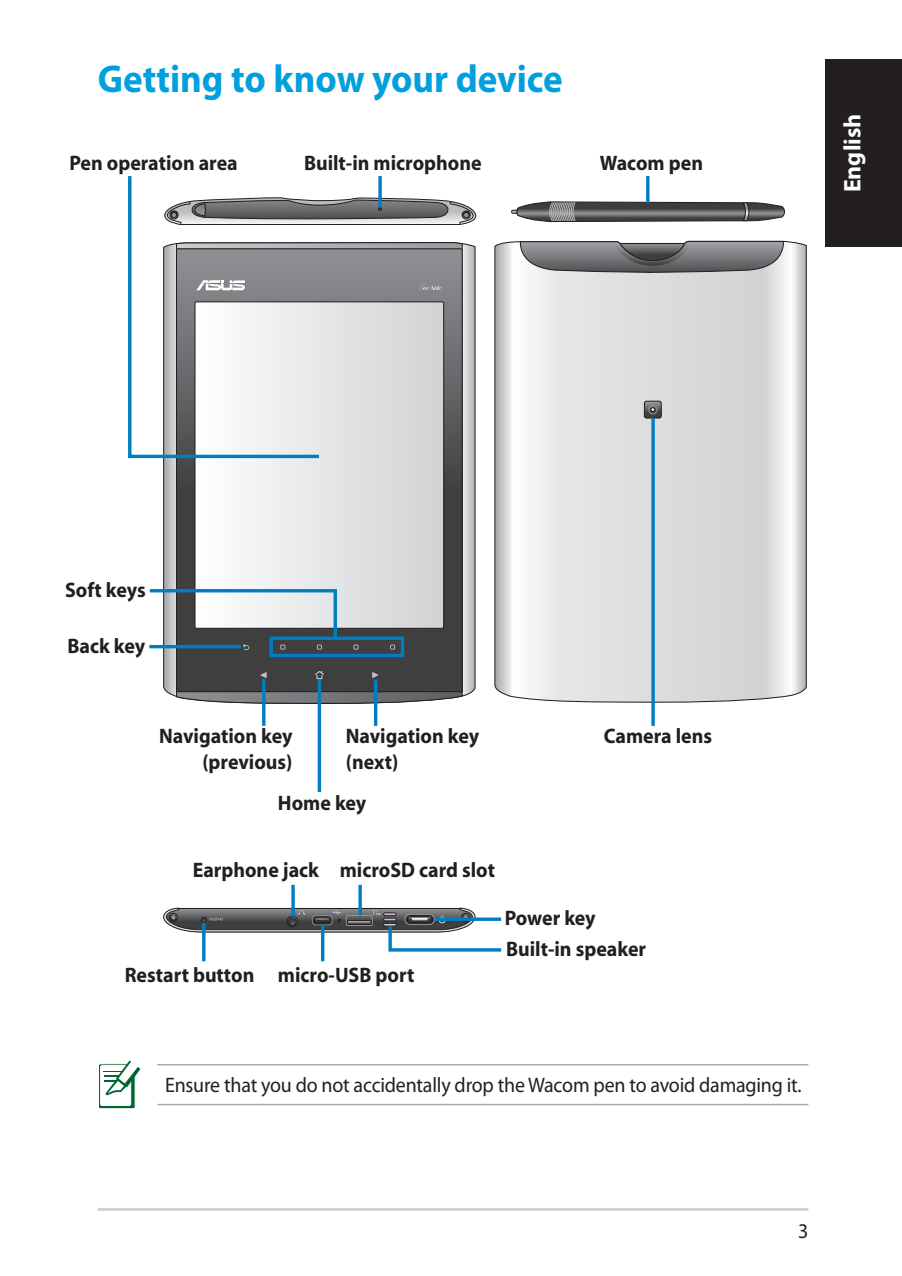
<style>
.page{position:relative;width:902px;height:1276px;background:#fff}
.page>*{position:absolute;margin:0;border:0;box-sizing:border-box;transform-origin:0 0}
.DR_Header_1_QSG{font:700 39px "Myriad Pro";color:#009fde;scale:.95 1}
.t1{font:700 24px "Myriad Pro";color:#fff}
.DR_Figure_Label_QSG{font:700 21px/25.2px "Myriad";color:#231f20;text-align:right;scale:.95 1}
.DR_Message_QSG{font:21px "Myriad Pro";letter-spacing:-.01em;color:#231f20;scale:.95 1}
</style>
<div class="page">
<hr style="left:98px;top:1208px;width:710px;height:3px;background:#d1d2d4">
<hr style="left:157px;top:1064px;width:651px;height:1px;background:#a8a9ad">
<hr style="left:157px;top:1103px;width:651px;height:2px;background:#a8a9ad">
<svg style="left:98px;top:1060px;width:42px;height:49px"></svg>
<div style="left:825px;top:60px;width:76px;height:187px;background:#231f20"></div>
<svg style="left:163px;top:243px;width:313px;height:454px;background:#bdbec0"></svg>
<svg style="left:175px;top:242px;width:288px;height:462px;background:#6b6b6e"></svg>
<svg style="left:178px;top:250px;width:282px;height:440px;background:#545557"></svg>
<div style="left:195px;top:302px;width:248px;height:326px;background:linear-gradient(to right,#fefefe,#d1d2d5);border-radius:2px"></div>
<svg style="left:418px;top:283px;width:23px;height:7px"></svg>
<svg style="left:372px;top:672px;width:6px;height:6px"></svg>
<svg style="left:260px;top:672px;width:6px;height:6px"></svg>
<svg style="left:315px;top:671px;width:9px;height:8px"></svg>
<svg style="left:353px;top:644px;width:5px;height:5px"></svg>
<svg style="left:390px;top:644px;width:5px;height:5px"></svg>
<svg style="left:494px;top:240px;width:313px;height:463px"></svg>
<svg style="left:644px;top:401px;width:17px;height:17px"></svg>
<div style="left:643px;top:401px;width:18px;height:17px;border:1px solid #231f20;border-radius:2px"></div>
<div style="left:648px;top:405px;width:9px;height:9px;border:1px solid #939598;border-radius:50%"></div>
<svg style="left:650px;top:407px;width:5px;height:5px"></svg>
<svg style="left:519px;top:240px;width:265px;height:33px;background:#7f8082"></svg>
<hr style="left:202px;top:923px;width:3px;height:38px;background:#007ec3">
<hr style="left:321px;top:925px;width:3px;height:36px;background:#007ec3">
<svg style="left:291px;top:885px;width:4px;height:22px"></svg>
<div style="left:269px;top:636px;width:135px;height:21px;border:3px solid #007ec3"></div>
<hr style="left:651px;top:418px;width:3px;height:308px;background:#007ec3">
<svg style="left:128px;top:176px;width:194px;height:284px"></svg>
<svg style="left:149px;top:587px;width:189px;height:63px"></svg>
<hr style="left:262px;top:679px;width:3px;height:47px;background:#007ec3">
<svg style="left:317px;top:680px;width:4px;height:112px"></svg>
<hr style="left:374px;top:679px;width:3px;height:47px;background:#007ec3">
<svg style="left:358px;top:885px;width:4px;height:22px"></svg>
<svg style="left:163px;top:907px;width:339px;height:46px"></svg>
<svg style="left:435px;top:917px;width:66px;height:4px"></svg>
<svg style="left:511px;top:201px;width:274px;height:22px;background:#717173"></svg>
<hr style="left:646px;top:176px;width:3px;height:27px;background:#007ec3">
<svg style="left:164px;top:197px;width:313px;height:28px"></svg>
<svg style="left:378px;top:176px;width:4px;height:32px"></svg>
<p class="DR_Header_1_QSG" style="left:98px;top:54px;width:491px">Getting to know your device</p>
<p class="DR_Figure_Label_QSG" style="left:69px;top:151px;width:179px">Pen operation area</p>
<p class="DR_Figure_Label_QSG" style="left:304px;top:151px;width:188px">Built-in microphone</p>
<p class="DR_Figure_Label_QSG" style="left:600px;top:151px;width:110px">Wacom pen</p>
<p class="t1" style="left:836px;top:192px;width:80px;rotate:-90deg">English</p>
<p class="DR_Figure_Label_QSG" style="left:65px;top:578px;width:86px">Soft keys</p>
<p class="DR_Figure_Label_QSG" style="left:67px;top:634px;width:83px">Back key</p>
<p class="DR_Figure_Label_QSG" style="left:159px;top:724px;width:142px">Navigation key (previous)</p>
<p class="DR_Figure_Label_QSG" style="left:346px;top:724px;width:142px;text-align:left">Navigation key (next)</p>
<p class="DR_Figure_Label_QSG" style="left:278px;top:790px;width:94px">Home key</p>
<p class="DR_Figure_Label_QSG" style="left:603px;top:724px;width:115px">Camera lens</p>
<p class="DR_Figure_Label_QSG" style="left:193px;top:858px;width:134px">Earphone jack</p>
<p class="DR_Figure_Label_QSG" style="left:340px;top:858px;width:165px">microSD card slot</p>
<p class="DR_Figure_Label_QSG" style="left:125px;top:962px;width:138px">Restart button</p>
<p class="DR_Figure_Label_QSG" style="left:278px;top:962px;width:145px">micro-USB port</p>
<p class="DR_Figure_Label_QSG" style="left:505px;top:906px;width:97px">Power key</p>
<p class="DR_Figure_Label_QSG" style="left:506px;top:937px;width:149px">Built-in speaker</p>
<p class="DR_Message_QSG" style="left:165px;top:1072px;width:671px">Ensure that you do not accidentally drop the Wacom pen to avoid damaging it.</p>
</div>
